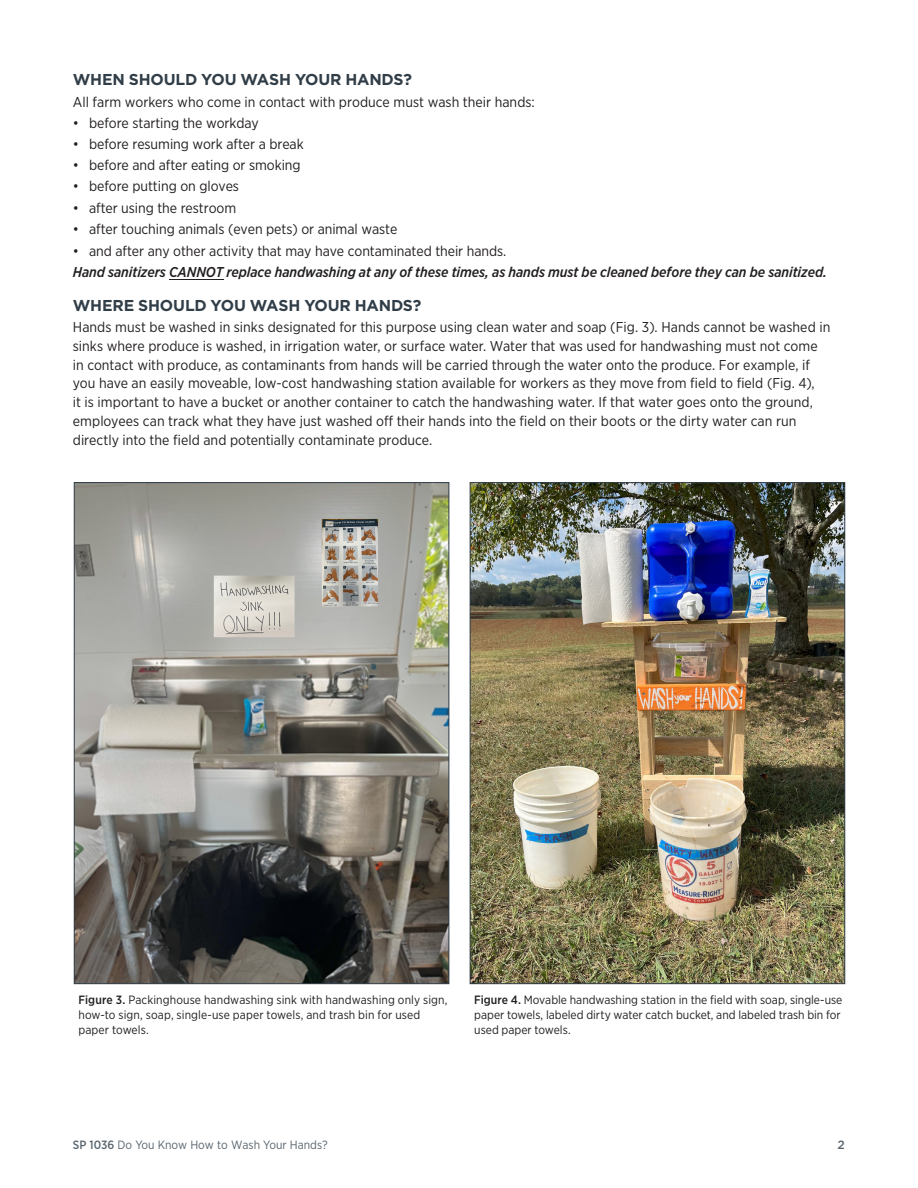
<style>
.page{position:relative;width:918px;height:1188px;background:#fff}
.page>*{position:absolute;margin:0;border:0;box-sizing:border-box;transform-origin:0 0}
.Subheads{font:700 15.75px "Gotham";letter-spacing:-.015em;color:#313e48}
.Body_Text{font:14.25px/18.8px "Gotham Narrow";color:#231f20}
.Body_Text-2{font:italic 500 14.25px/21.8px "Gotham Narrow";letter-spacing:-.005em;color:#231f20}
.Photo_Captions{font:12px/15px "Gotham Narrow";color:#231f20}
.t1{font:12px "Gotham Narrow";color:#5a6670}
.t2{font:500 12px "Gotham";color:#5a6670}
.s1{font-weight:400;font-style:normal}
.s2{font-weight:500}
</style>
<div class="page">
<img style="left:76px;top:484px;width:371px;height:498px">
<img style="left:472px;top:484px;width:371px;height:498px">
<hr style="left:169px;top:280px;width:54px;height:1px;background:#231f20">
<p class="Subheads" style="left:73px;top:69px;width:341px">WHEN SHOULD YOU WASH YOUR HANDS?</p>
<p class="Body_Text" style="left:73px;top:92px;width:464px">All farm workers who come in contact with produce must wash their hands:</p>
<p class="Body_Text" style="left:73px;top:113px;width:188px">• before starting the workday</p>
<p class="Body_Text" style="left:73px;top:134px;width:232px">• before resuming work after a break</p>
<p class="Body_Text" style="left:73px;top:156px;width:229px">• before and after eating or smoking</p>
<p class="Body_Text" style="left:73px;top:177px;width:168px">• before putting on gloves</p>
<p class="Body_Text" style="left:73px;top:198px;width:165px">• after using the restroom</p>
<p class="Body_Text" style="left:73px;top:219px;width:326px">• after touching animals (even pets) or animal waste</p>
<p class="Body_Text-2" style="left:73px;top:240px;width:756px"><span class="s1">• and after any other activity that may have contaminated their hands.<br></span>Hand sanitizers CANNOT replace handwashing at any of these times, as hands must be cleaned before they can be sanitized.</p>
<p class="Subheads" style="left:73px;top:295px;width:350px">WHERE SHOULD YOU WASH YOUR HANDS?</p>
<p class="Body_Text" style="left:73px;top:317px;width:759px">Hands must be washed in sinks designated for this purpose using clean water and soap (Fig. 3). Hands cannot be washed in sinks where produce is washed, in irrigation water, or surface water. Water that was used for handwashing must not come in contact with produce, as contaminants from hands will be carried through the water onto the produce. For example, if you have an easily moveable, low-cost handwashing station available for workers as they move from field to field (Fig. 4),<br>it is important to have a bucket or another container to catch the handwashing water. If that water goes onto the ground, employees can track what they have just washed off their hands into the field on their boots or the dirty water can run directly into the field and potentially contaminate produce.</p>
<p class="Photo_Captions" style="left:78px;top:992px;width:371px"><span class="s2">Figure 3.</span> Packinghouse handwashing sink with handwashing only sign, how-to sign, soap, single-use paper towels, and trash bin for used paper towels.</p>
<p class="Photo_Captions" style="left:474px;top:992px;width:370px"><span class="s2">Figure 4.</span> Movable handwashing station in the field with soap, single-use paper towels, labeled dirty water catch bucket, and labeled trash bin for used paper towels.</p>
<p class="t1" style="left:73px;top:1138px;width:256px"><span class="s2">SP 1036</span> Do You Know How to Wash Your Hands?</p>
<p class="t2" style="left:837px;top:1137px;width:9px">2</p>
</div>
